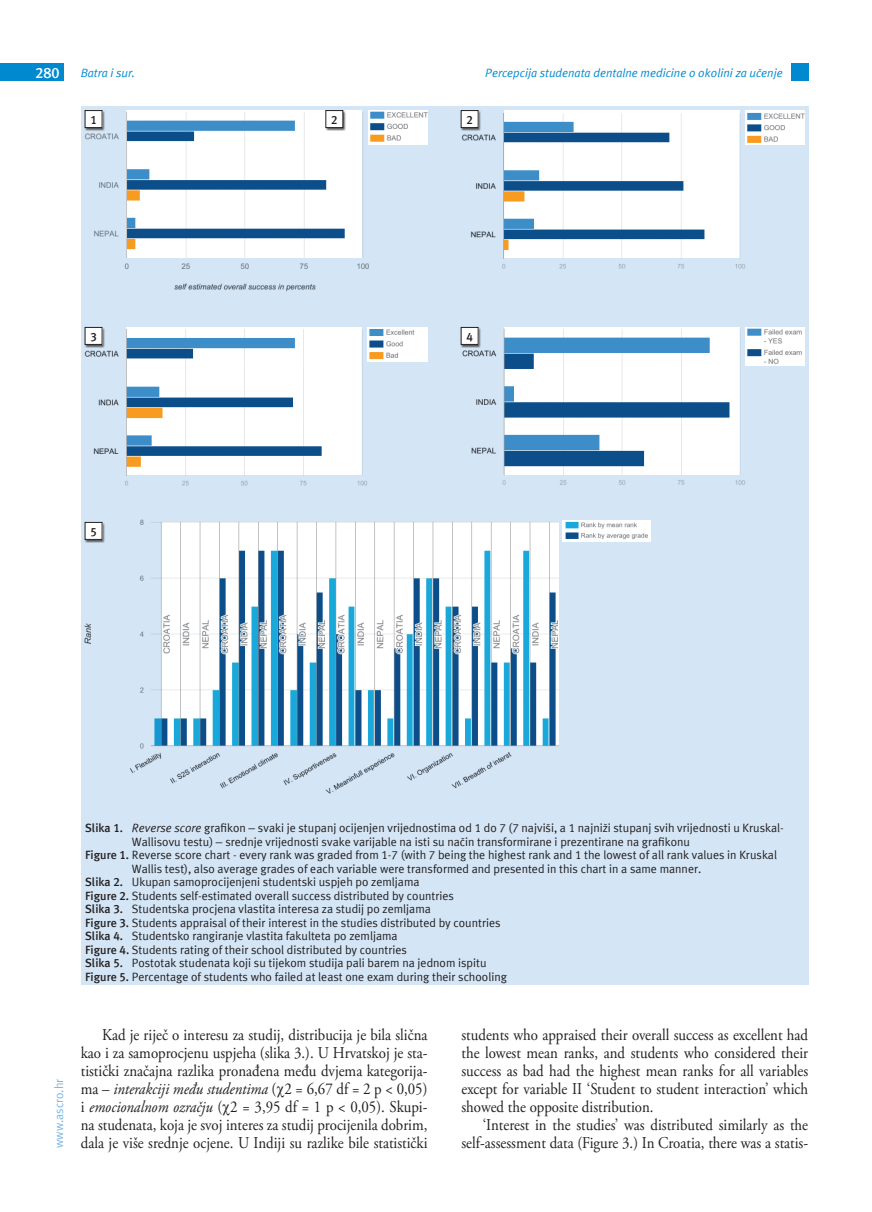
<style>
.page{position:relative;width:872px;height:1212px;background:#fff}
.page>*{position:absolute;margin:0;border:0;box-sizing:border-box;transform-origin:0 0}
.t1{font:16.5px/18px "Adobe Garamond Pro";color:#231f20;text-align:justify;scale:.9 1}
.t2{font:700 15px "Meta ASC";color:#fff}
.t3{font:12px "Meta ASC";color:#231f20}
.t4{font:italic 12px "Meta ASC";color:#0089cf}
.t5{font:12px "Meta ASC";color:#77b6e4}
.t6{font:700 12px "Meta ASC";color:#231f20}
.s1{font-weight:700}
.s2{font-style:italic}
</style>
<div class="page">
<div style="left:791px;top:64px;width:17px;height:17px;background:#0089cf"></div>
<div style="left:0;top:64px;width:64px;height:17px;background:#0089cf"></div>
<div style="left:81px;top:106px;width:727px;height:806px;background:#d4e6f6"></div>
<div style="left:81px;top:818px;width:727px;height:167px;background:#d4e6f6"></div>
<img style="left:84px;top:519px;width:567px;height:275px">
<img style="left:461px;top:323px;width:348px;height:169px">
<img style="left:84px;top:326px;width:344px;height:160px">
<img style="left:461px;top:106px;width:348px;height:170px">
<img style="left:85px;top:110px;width:343px;height:182px">
<div style="left:84px;top:110px;width:21px;height:21px;background:#231f20;opacity:.75"></div>
<div style="left:85px;top:111px;width:17px;height:17px;background:#fff"></div>
<div style="left:85px;top:110px;width:17px;height:18px;border:1px solid #231f20"></div>
<div style="left:84px;top:327px;width:21px;height:21px;background:#231f20;opacity:.75"></div>
<div style="left:85px;top:327px;width:17px;height:17px;background:#fff"></div>
<div style="left:85px;top:327px;width:17px;height:18px;border:1px solid #231f20"></div>
<div style="left:84px;top:522px;width:21px;height:21px;background:#231f20;opacity:.75"></div>
<div style="left:85px;top:522px;width:17px;height:17px;background:#fff"></div>
<div style="left:85px;top:522px;width:17px;height:18px;border:1px solid #231f20"></div>
<div style="left:325px;top:110px;width:21px;height:21px;background:#231f20;opacity:.75"></div>
<div style="left:326px;top:111px;width:17px;height:17px;background:#fff"></div>
<div style="left:326px;top:110px;width:17px;height:18px;border:1px solid #231f20"></div>
<div style="left:460px;top:110px;width:21px;height:21px;background:#231f20;opacity:.75"></div>
<div style="left:461px;top:111px;width:17px;height:17px;background:#fff"></div>
<div style="left:461px;top:110px;width:17px;height:18px;border:1px solid #231f20"></div>
<div style="left:460px;top:327px;width:21px;height:21px;background:#231f20;opacity:.75"></div>
<div style="left:461px;top:327px;width:17px;height:17px;background:#fff"></div>
<div style="left:461px;top:327px;width:17px;height:18px;border:1px solid #231f20"></div>
<p class="t2" style="left:35px;top:64px;width:26px">280</p>
<p class="t4" style="left:81px;top:66px;width:56px">Batra i sur.</p>
<p class="t4" style="left:485px;top:66px;width:299px">Percepcija studenata dentalne medicine o okolini za učenje</p>
<p class="t6" style="left:90px;top:113px;width:8px">1</p>
<p class="t6" style="left:90px;top:329px;width:8px">3</p>
<p class="t6" style="left:90px;top:524px;width:8px">5</p>
<p class="t6" style="left:331px;top:113px;width:8px">2</p>
<p class="t6" style="left:466px;top:113px;width:8px">2</p>
<p class="t6" style="left:466px;top:329px;width:8px">4</p>
<p class="t3" style="left:85px;top:821px;width:700px"><span class="s1">Slika 1.</span> <span class="s2">Reverse score</span> grafikon – svaki je stupanj ocijenjen vrijednostima od 1 do 7 (7 najviši, a 1 najniži stupanj svih vrijednosti u Kruskal-</p>
<p class="t3" style="left:132px;top:834px;width:559px">Wallisovu testu) – srednje vrijednosti svake varijable na isti su način transformirane i prezentirane na grafikonu</p>
<p class="t3" style="left:85px;top:848px;width:693px"><span class="s1">Figure 1.</span> Reverse score chart - every rank was graded from 1-7 (with 7 being the highest rank and 1 the lowest of all rank values in Kruskal</p>
<p class="t3" style="left:132px;top:861px;width:571px">Wallis test), also average grades of each variable were transformed and presented in this chart in a same manner.</p>
<p class="t3" style="left:85px;top:875px;width:336px"><span class="s1">Slika 2.</span> Ukupan samoprocijenjeni studentski uspjeh po zemljama</p>
<p class="t3" style="left:85px;top:888px;width:370px"><span class="s1">Figure 2.</span> Students self-estimated overall success distributed by countries</p>
<p class="t3" style="left:85px;top:902px;width:347px"><span class="s1">Slika 3.</span> Studentska procjena vlastita interesa za studij po zemljama</p>
<p class="t3" style="left:85px;top:915px;width:417px"><span class="s1">Figure 3.</span> Students appraisal of their interest in the studies distributed by countries</p>
<p class="t3" style="left:85px;top:929px;width:314px"><span class="s1">Slika 4.</span> Studentsko rangiranje vlastita fakulteta po zemljama</p>
<p class="t3" style="left:85px;top:942px;width:323px"><span class="s1">Figure 4.</span> Students rating of their school distributed by countries</p>
<p class="t3" style="left:85px;top:956px;width:403px"><span class="s1">Slika 5.</span> Postotak studenata koji su tijekom studija pali barem na jednom ispitu</p>
<p class="t3" style="left:85px;top:969px;width:423px"><span class="s1">Figure 5.</span> Percentage of students who failed at least one exam during their schooling</p>
<p class="t5" style="left:52px;top:1148px;width:71px;rotate:-90deg">www.ascro.hr</p>
<p class="t1" style="left:81px;top:1026px;width:387px;text-indent:21px">Kad je riječ o interesu za studij, distribucija je bila slična kao i za samoprocjenu uspjeha (slika 3.). U Hrvatskoj je sta&shy;tistički značajna razlika pronađena među dvjema kategorija&shy;ma – <span class="s2">interakciji među studentima</span> ( 2 = 6,67 df = 2 p &lt; 0,05) i <span class="s2">emocionalnom ozračju</span> ( 2 = 3,95 df = 1 p &lt; 0,05). Skupi&shy;na studenata, koja je svoj interes za studij procijenila dobrim, dala je više srednje ocjene. U Indiji su razlike bile statistički</p>
<p class="t1" style="left:461px;top:1026px;width:387px">students who appraised their overall success as excellent had the lowest mean ranks, and students who considered their success as bad had the highest mean ranks for all variables except for variable II ‘Student to student interaction’ which showed the opposite distribution.</p>
<h1 class="t1" style="left:461px;top:1116px;width:387px;text-align:right">‘Interest in the studies’ was distributed similarly as the self-assessment data (Figure 3.) In Croatia, there was a statis-</h1>
</div>
